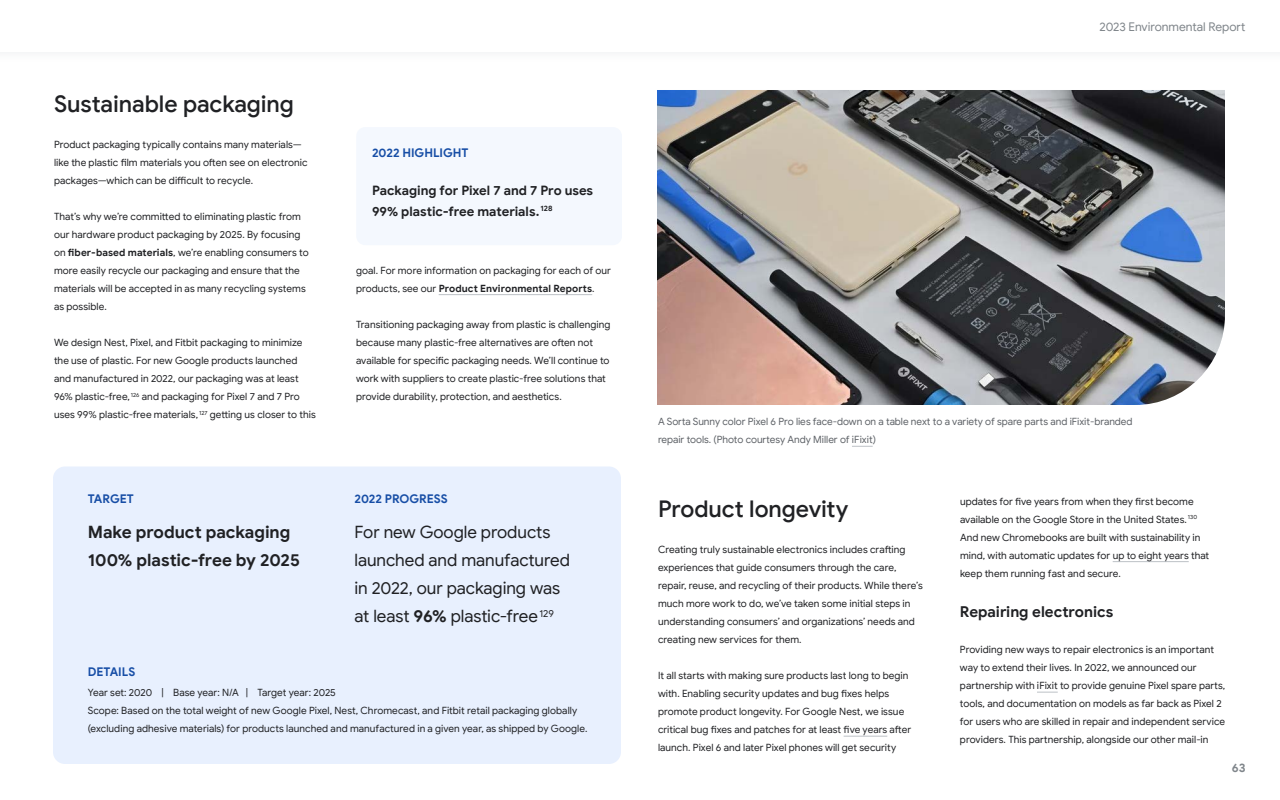
<style>
.page{position:relative;width:1280px;height:800px;background:#fff}
.page>*{position:absolute;margin:0;border:0;box-sizing:border-box;transform-origin:0 0}
.t1{font:500 23px "Google Sans";letter-spacing:-.005em;color:#202124}
.t2{font:17px/28px "Google Sans";color:#202124}
.t3{font:700 17px/28px "Google Sans";color:#202124}
.t4{font:700 15px "Google Sans";color:#202124}
.t5{font:700 13px/21px "Google Sans";color:#202124}
.t6{font:700 12px "Google Sans";color:#174ea6}
.t7{font:12px "Google Sans";letter-spacing:-.005em;color:#80868b}
.t8{font:700 12px "Google Sans";color:#80868b}
.t9{font:10px/18px "Google Sans";letter-spacing:.005em;color:#202124}
.t10{font:10px/18px "Google Sans";color:#5f6368}
.s1{font-weight:700}
</style>
<div class="page">
<div style="left:0;top:45px;width:1280px;height:19px;background:#fbfcfc"></div>
<div style="left:0;top:0;width:1280px;height:51px;background:#fff"></div>
<hr style="left:439px;top:294px;width:153px;height:1px;background:#bdc1c6">
<div style="left:356px;top:127px;width:266px;height:118px;background:#f4f8fe;border-radius:9px"></div>
<hr style="left:844px;top:736px;width:43px;height:1px;background:#bdc1c6">
<div style="left:53px;top:466px;width:568px;height:298px;background:#e8f0fe;border-radius:12px"></div>
<hr style="left:1113px;top:561px;width:76px;height:1px;background:#bdc1c6">
<svg style="left:1037px;top:692px;width:21px;height:1px"></svg>
<img style="left:657px;top:90px;width:568px;height:315px">
<svg style="left:852px;top:446px;width:21px;height:1px"></svg>
<h1 class="t1" style="left:54px;top:90px;width:242px">Sustainable packaging</h1>
<p class="t9" style="left:54px;top:136px;width:255px">Product packaging typically contains many materials— like the plastic film materials you often see on electronic packages—which can be difficult to recycle.</p>
<p class="t9" style="left:54px;top:208px;width:256px">That’s why we’re committed to eliminating plastic from our hardware product packaging by 2025. By focusing on <span class="s1">fiber-based materials</span>, we’re enabling consumers to more easily recycle our packaging and ensure that the materials will be accepted in as many recycling systems as possible.</p>
<p class="t9" style="left:54px;top:334px;width:263px">We design Nest, Pixel, and Fitbit packaging to minimize the use of plastic. For new Google products launched and manufactured in 2022, our packaging was at least 96% plastic-free, <sup>126</sup> and packaging for Pixel 7 and 7 Pro uses 99% plastic-free materials, <sup>127</sup> getting us closer to this</p>
<p class="t6" style="left:88px;top:491px;width:48px">TARGET</p>
<h2 class="t3" style="left:88px;top:519px;width:214px">Make product packaging<br>100% plastic-free by 2025</h2>
<p class="t6" style="left:372px;top:145px;width:98px">2022 HIGHLIGHT</p>
<h3 class="t5" style="left:372px;top:180px;width:223px">Packaging for Pixel 7 and 7 Pro uses<br>99% plastic-free materials. <sup>128</sup></h3>
<p class="t9" style="left:356px;top:261px;width:256px">goal. For more information on packaging for each of our products, see our <span class="s1">Product Environmental Reports</span>.</p>
<p class="t9" style="left:356px;top:315px;width:256px">Transitioning packaging away from plastic is challenging because many plastic-free alternatives are often not available for specific packaging needs. We’ll continue to work with suppliers to create plastic-free solutions that provide durability, protection, and aesthetics.</p>
<p class="t6" style="left:354px;top:491px;width:95px">2022 PROGRESS</p>
<h2 class="t2" style="left:354px;top:518px;width:217px">For new Google products launched and manufactured in 2022, our packaging was at least <span class="s1">96%</span> plastic-free <sup>129</sup></h2>
<p class="t6" style="left:88px;top:665px;width:49px">DETAILS</p>
<p class="t9" style="left:88px;top:683px;width:501px">Year set: 2020 | Base year: N/A | Target year: 2025<br>Scope: Based on the total weight of new Google Pixel, Nest, Chromecast, and Fitbit retail packaging globally (excluding adhesive materials) for products launched and manufactured in a given year, as shipped by Google.</p>
<p class="t7" style="left:1100px;top:19px;width:148px">2023 Environmental Report</p>
<p class="t10" style="left:658px;top:413px;width:476px">A Sorta Sunny color Pixel 6 Pro lies face-down on a table next to a variety of spare parts and iFixit-branded repair tools. (Photo courtesy Andy Miller of iFixit)</p>
<h1 class="t1" style="left:658px;top:495px;width:192px">Product longevity</h1>
<p class="t9" style="left:658px;top:541px;width:266px">Creating truly sustainable electronics includes crafting experiences that guide consumers through the care, repair, reuse, and recycling of their products. While there’s much more work to do, we’ve taken some initial steps in understanding consumers’ and organizations’ needs and creating new services for them.</p>
<p class="t9" style="left:658px;top:667px;width:255px">It all starts with making sure products last long to begin with. Enabling security updates and bug fixes helps promote product longevity. For Google Nest, we issue critical bug fixes and patches for at least five years after launch. Pixel 6 and later Pixel phones will get security</p>
<p class="t9" style="left:960px;top:492px;width:251px">updates for five years from when they first become available on the Google Store in the United States. <sup>130<br></sup>And new Chromebooks are built with sustainability in mind, with automatic updates for up to eight years that keep them running fast and secure.</p>
<h3 class="t4" style="left:960px;top:603px;width:155px">Repairing electronics</h3>
<p class="t9" style="left:960px;top:641px;width:267px">Providing new ways to repair electronics is an important way to extend their lives. In 2022, we announced our partnership with iFixit to provide genuine Pixel spare parts, tools, and documentation on models as far back as Pixel 2 for users who are skilled in repair and independent service providers. This partnership, alongside our other mail-in</p>
<p class="t8" style="left:1232px;top:761px;width:15px">63</p>
</div>
